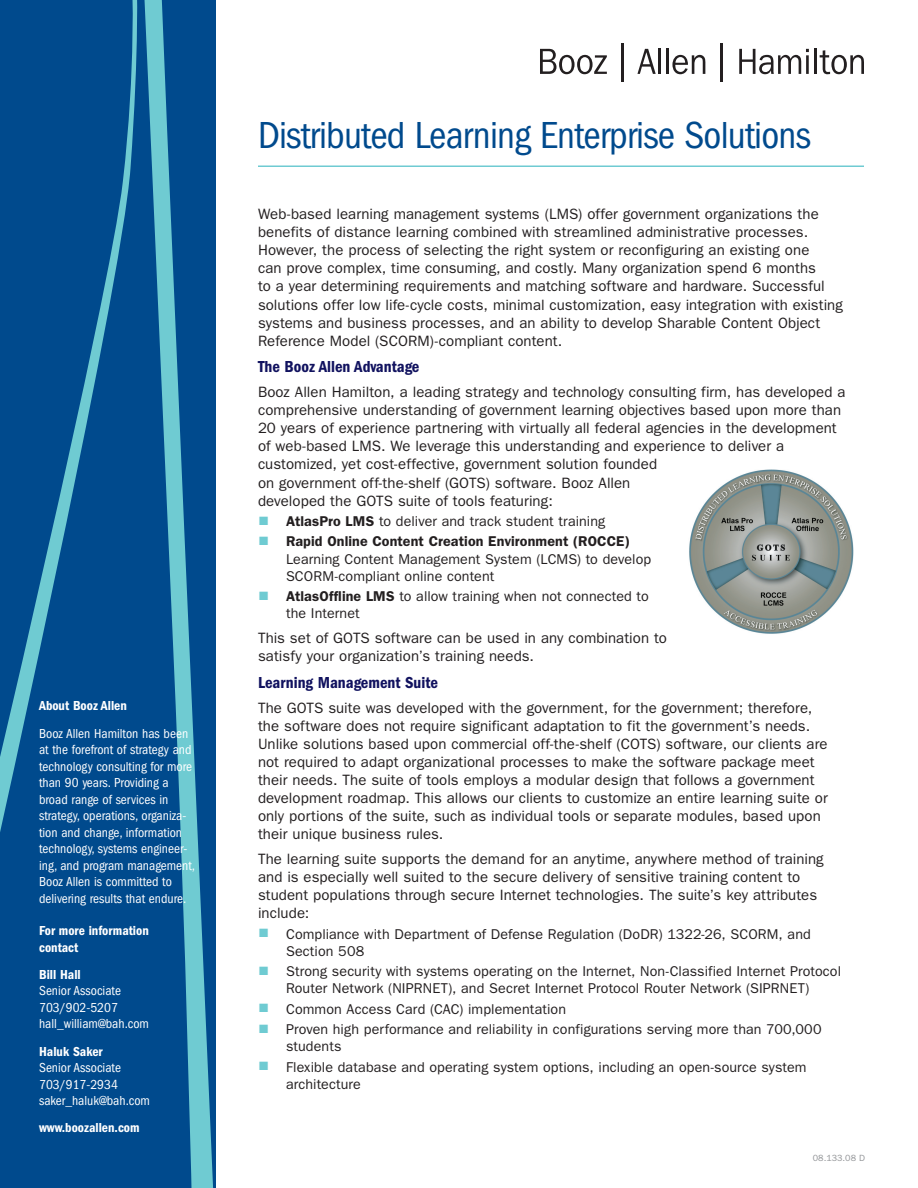
<style>
.page{position:relative;width:918px;height:1188px;background:#fff}
.page>*{position:absolute;margin:0;border:0;box-sizing:border-box;transform-origin:0 0}
.Title_1{font:condensed 39px "ITC Franklin Gothic Std";letter-spacing:-.02em;color:#004a8d}
.Subhead{font:16.5px "ITC Franklin Gothic Std Dm Cd";color:#11125f}
.Body_Copy{font:15px/18px "ITC Franklin Gothic Std";letter-spacing:.005em;color:#231f20}
.Bullets{font:14.25px/17.1px "ITC Franklin Gothic Std";letter-spacing:.005em;color:#231f20}
._06_About_Booz_Title{font:condensed 13.5px/16.5px "ITC Franklin Gothic Std";color:#fff}
.About_BAH_Contact{font:condensed 13.5px/16.5px "ITC Franklin Gothic Std";color:#fff}
.About_BAH_Subhead{font:13.5px/16.2px "ITC Franklin Gothic Std Dm Cd";color:#fff}
.t1{font:9px "ITC Franklin Gothic Std";color:#939598}
.s1{font-family:"ITC Franklin Gothic Std Dm Cd";font-stretch:normal}
.s2{color:#6fcbd2}
.s3{font-weight:600}
</style>
<div class="page">
<hr style="left:258px;top:166px;width:606px;height:1px;background:#6fcbd2">
<svg style="left:540px;top:49px;width:67px;height:25px"></svg>
<hr style="left:622px;top:44px;width:2px;height:38px;background:#231f20">
<svg style="left:637px;top:49px;width:19px;height:25px"></svg>
<svg style="left:672px;top:55px;width:33px;height:19px"></svg>
<hr style="left:721px;top:44px;width:2px;height:38px;background:#231f20">
<svg style="left:739px;top:49px;width:70px;height:25px"></svg>
<hr style="left:814px;top:49px;width:3px;height:25px;background:#231f20">
<hr style="left:658px;top:49px;width:3px;height:25px;background:#231f20">
<hr style="left:666px;top:49px;width:3px;height:25px;background:#231f20">
<svg style="left:820px;top:50px;width:44px;height:24px"></svg>
<div style="left:0;top:0;width:216px;height:1188px;background:#004a8d"></div>
<svg style="left:144px;top:0;width:69px;height:1188px"></svg>
<svg style="left:0;top:0;width:138px;height:832px"></svg>
<img style="left:689px;top:469px;width:165px;height:165px">
<p class="About_BAH_Subhead" style="left:39px;top:698px;width:89px">About Booz Allen</p>
<p class="_06_About_Booz_Title" style="left:39px;top:725px;width:155px">Booz Allen Hamilton has been at the forefront of strategy and technology consulting for more than 90 years. Providing a broad range of services in</p>
<p class="_06_About_Booz_Title" style="left:39px;top:807px;width:157px">strategy, operations, organiza&shy;tion and change, information technology, systems engineer&shy;ing, and program management,<br>Booz Allen is committed to delivering results that endure.</p>
<p class="About_BAH_Subhead" style="left:39px;top:923px;width:111px">For more information contact</p>
<p class="About_BAH_Contact" style="left:39px;top:966px;width:111px"><span class="s1">Bill Hall<br></span>Senior Associate<br>703/902-5207 hall_william@bah.com</p>
<p class="About_BAH_Contact" style="left:39px;top:1043px;width:112px"><span class="s1">Haluk Saker<br></span>Senior Associate<br>703/917-2934 saker_haluk@bah.com</p>
<p class="About_BAH_Subhead" style="left:39px;top:1120px;width:102px">www.boozallen.com</p>
<p class="Title_1" style="left:258px;top:113px;width:554px">Distributed Learning Enterprise Solutions</p>
<p class="Body_Copy" style="left:258px;top:205px;width:587px">Web-based learning management systems (LMS) offer government organizations the benefits of distance learning combined with streamlined administrative processes.<br>However, the process of selecting the right system or reconfiguring an existing one<br>can prove complex, time consuming, and costly. Many organization spend 6 months<br>to a year determining requirements and matching software and hardware. Successful solutions offer low life-cycle costs, minimal customization, easy integration with existing systems and business processes, and an ability to develop Sharable Content Object Reference Model (SCORM)-compliant content.</p>
<p class="Subhead" style="left:258px;top:357px;width:163px">The Booz Allen Advantage</p>
<p class="Body_Copy" style="left:258px;top:383px;width:589px">Booz Allen Hamilton, a leading strategy and technology consulting firm, has developed a comprehensive understanding of government learning objectives based upon more than 20 years of experience partnering with virtually all federal agencies in the development of web-based LMS. We leverage this understanding and experience to deliver a customized, yet cost-effective, government solution founded<br>on government off-the-shelf (GOTS) software. Booz Allen<br>developed the GOTS suite of tools featuring:</p>
<p class="Bullets" style="left:259px;top:513px;width:348px"><span class="s2">■</span> <span class="s3">AtlasPro LMS</span> to deliver and track student training</p>
<p class="Bullets" style="left:286px;top:533px;width:367px;text-indent:-27px"><span class="s2">■</span> <span class="s3">Rapid Online Content Creation Environment (ROCCE)<br></span>Learning Content Management System (LCMS) to develop<br>SCORM-compliant online content</p>
<p class="Bullets" style="left:286px;top:588px;width:364px;text-indent:-27px"><span class="s2">■</span> <span class="s3">AtlasOffline LMS</span> to allow training when not connected to the Internet</p>
<p class="Body_Copy" style="left:258px;top:629px;width:411px">This set of GOTS software can be used in any combination to satisfy your organization’s training needs.</p>
<p class="Subhead" style="left:258px;top:673px;width:182px">Learning Management Suite</p>
<p class="Body_Copy" style="left:258px;top:699px;width:571px">The GOTS suite was developed with the government, for the government; therefore, the software does not require significant adaptation to fit the government’s needs.<br>Unlike solutions based upon commercial off-the-shelf (COTS) software, our clients are not required to adapt organizational processes to make the software package meet their needs. The suite of tools employs a modular design that follows a government development roadmap. This allows our clients to customize an entire learning suite or only portions of the suite, such as individual tools or separate modules, based upon their unique business rules.</p>
<p class="Body_Copy" style="left:258px;top:850px;width:567px">The learning suite supports the demand for an anytime, anywhere method of training and is especially well suited to the secure delivery of sensitive training content to student populations through secure Internet technologies. The suite’s key attributes include:</p>
<p class="Bullets" style="left:286px;top:925px;width:526px;text-indent:-27px"><span class="s2">■</span> Compliance with Department of Defense Regulation (DoDR) 1322-26, SCORM, and<br>Section 508</p>
<p class="Bullets" style="left:259px;top:963px;width:584px;text-align:center"><span class="s2">■</span> Strong security with systems operating on the Internet, Non-Classified Internet Protocol<br>Router Network (NIPRNET), and Secret Internet Protocol Router Network (SIPRNET)</p>
<p class="Bullets" style="left:259px;top:1001px;width:309px"><span class="s2">■</span> Common Access Card (CAC) implementation</p>
<p class="Bullets" style="left:286px;top:1021px;width:537px;text-indent:-27px"><span class="s2">■</span> Proven high performance and reliability in configurations serving more than 700,000 students</p>
<p class="Bullets" style="left:286px;top:1059px;width:522px;text-indent:-27px"><span class="s2">■</span> Flexible database and operating system options, including an open-source system architecture</p>
<p class="t1" style="left:813px;top:1153px;width:54px">08.133.08 D</p>
</div>
